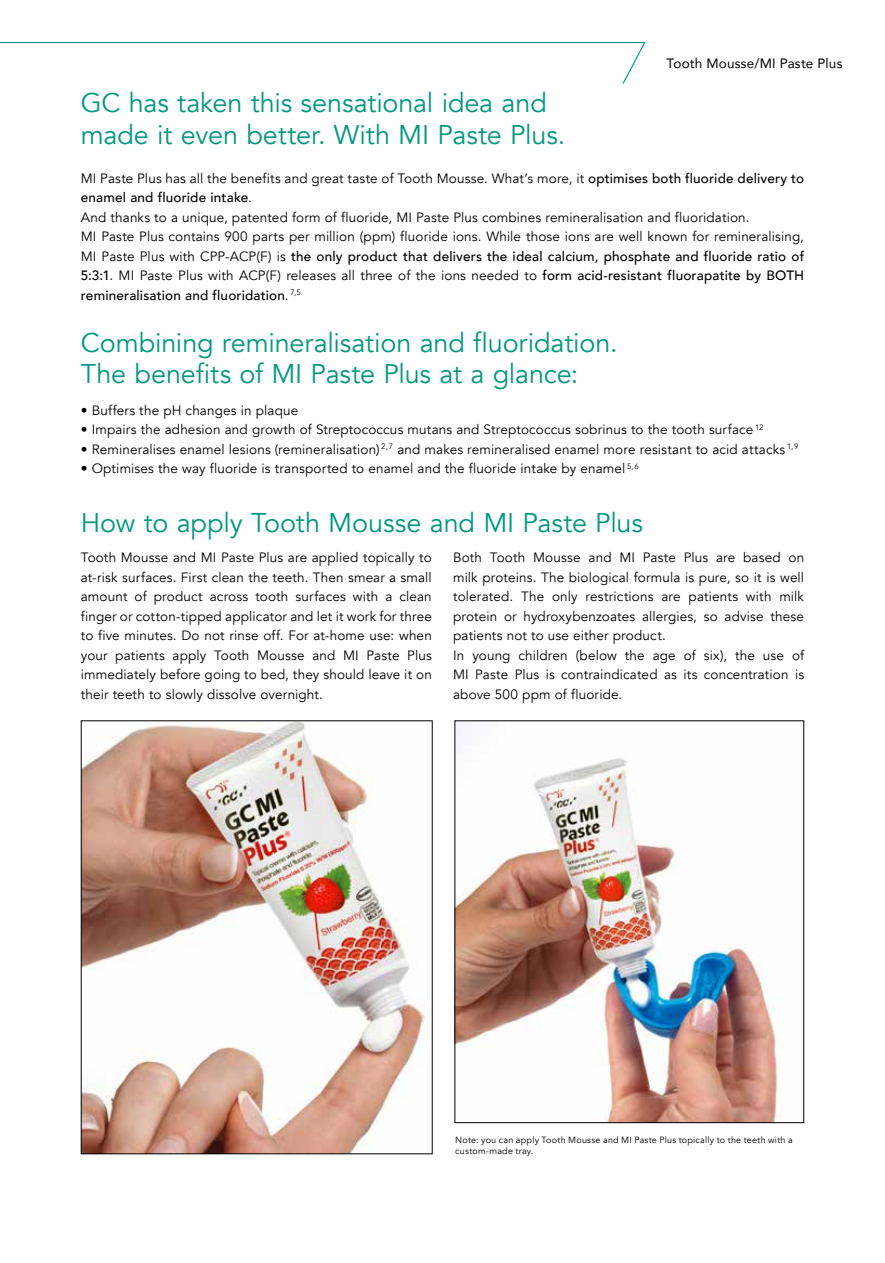
<style>
.page{position:relative;width:885px;height:1263px;background:#fff}
.page>*{position:absolute;margin:0;border:0;box-sizing:border-box;transform-origin:0 0}
.t1{font:27px/31.5px "Avenir";letter-spacing:-.005em;color:#009880}
.t2{font:13.5px/19.5px "Avenir";letter-spacing:.01em;color:#000}
.t3{font:13.5px "Avenir";letter-spacing:.015em;color:#000}
.t4{font:9px/10.8px "Avenir";letter-spacing:.025em;color:#000}
.s1{font-weight:500}
</style>
<div class="page">
<img style="left:83px;top:722px;width:342px;height:430px">
<img style="left:456px;top:722px;width:321px;height:399px">
<svg style="left:0;top:42px;width:646px;height:42px"></svg>
<p class="t3" style="left:666px;top:53px;width:177px">Tooth Mousse/MI Paste Plus</p>
<h1 class="t1" style="left:81px;top:87px;width:486px">GC has taken this sensational idea and made it even better. With MI Paste Plus.</h1>
<p class="t2" style="left:81px;top:168px;width:724px">MI Paste Plus has all the benefits and great taste of Tooth Mousse. What’s more, it <span class="s1">optimises both fluoride delivery to enamel and fluoride intake</span>.<br>And thanks to a unique, patented form of fluoride, MI Paste Plus combines remineralisation and fluoridation.<br>MI Paste Plus contains 900 parts per million (ppm) fluoride ions. While those ions are well known for remineralising, MI Paste Plus with CPP-ACP(F) is <span class="s1">the only product that delivers the ideal calcium, phosphate and fluoride ratio of 5:3:1</span>. MI Paste Plus with ACP(F) releases all three of the ions needed to <span class="s1">form acid-resistant fluorapatite by BOTH remineralisation and fluoridation</span>. <sup>7,5</sup></p>
<h1 class="t1" style="left:81px;top:327px;width:538px">Combining remineralisation and fluoridation.<br>The benefits of MI Paste Plus at a glance:</h1>
<p class="t2" style="left:81px;top:400px;width:219px">• Buffers the pH changes in plaque</p>
<p class="t2" style="left:81px;top:420px;width:684px">• Impairs the adhesion and growth of Streptococcus mutans and Streptococcus sobrinus to the tooth surface <sup>12</sup></p>
<p class="t2" style="left:81px;top:439px;width:719px">• Remineralises enamel lesions (remineralisation) <sup>2,7</sup> and makes remineralised enamel more resistant to acid attacks <sup>1,9</sup></p>
<p class="t2" style="left:81px;top:459px;width:559px">• Optimises the way fluoride is transported to enamel and the fluoride intake by enamel <sup>5,6</sup></p>
<h1 class="t1" style="left:81px;top:507px;width:563px">How to apply Tooth Mousse and MI Paste Plus</h1>
<p class="t2" style="left:81px;top:548px;width:352px;text-align:justify">Tooth Mousse and MI Paste Plus are applied topically to at-risk surfaces. First clean the teeth. Then smear a small amount of product across tooth surfaces with a clean finger or cotton-tipped applicator and let it work for three to five minutes. Do not rinse off. For at-home use: when your patients apply Tooth Mousse and MI Paste Plus immediately before going to bed, they should leave it on their teeth to slowly dissolve overnight.</p>
<p class="t2" style="left:453px;top:548px;width:352px">Both Tooth Mousse and MI Paste Plus are based on milk proteins. The biological formula is pure, so it is well tolerated. The only restrictions are patients with milk protein or hydroxybenzoates allergies, so advise these patients not to use either product.<br>In young children (below the age of six), the use of MI Paste Plus is contraindicated as its concentration is above 500 ppm of fluoride.</p>
<p class="t4" style="left:455px;top:1135px;width:339px">Note: you can apply Tooth Mousse and MI Paste Plus topically to the teeth with a custom-made tray.</p>
</div>
